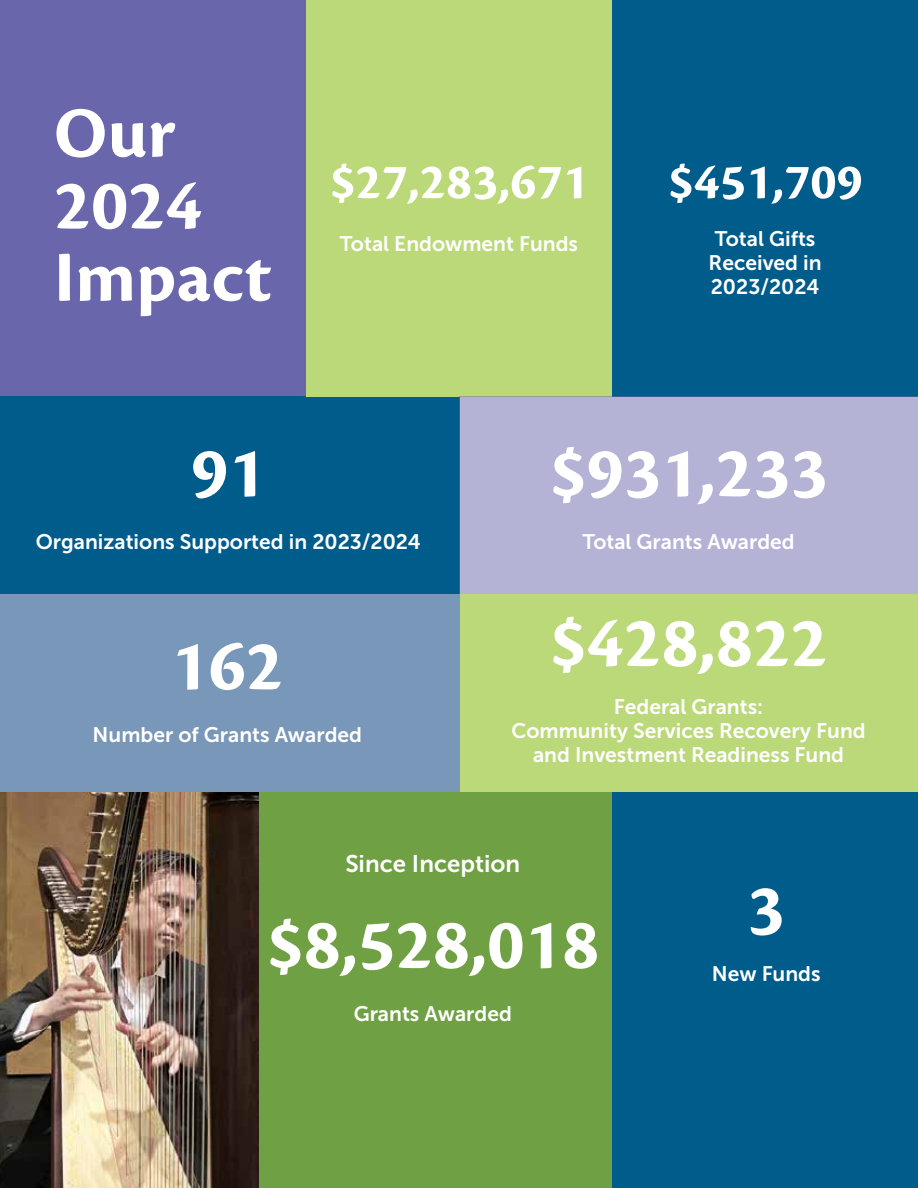
<style>
.page{position:relative;width:918px;height:1188px;background:#fff}
.page>*{position:absolute;margin:0;border:0;box-sizing:border-box;transform-origin:0 0}
.t1{font:700 75px "Cronos Pro";color:#fff}
.t2{font:700 74.4px/72px "Cronos Pro";color:#fff}
.t3{font:700 52.5px "Cronos Pro";color:#fff}
.t4{font:24px "Museo Sans 700";color:#fff}
.t5{font:21px/24px "Museo Sans 700";color:#fff}
</style>
<div class="page">
<div style="left:459px;top:594px;width:459px;height:241px;background:#bbd978"></div>
<div style="left:0;top:0;width:306px;height:396px;background:#6966ac"></div>
<div style="left:0;top:594px;width:459px;height:198px;background:#7897b9"></div>
<div style="left:0;top:396px;width:459px;height:198px;background:#005c8b"></div>
<div style="left:306px;top:0;width:306px;height:396px;background:#bbd978"></div>
<div style="left:0;top:792px;width:612px;height:396px;background:#6fa043"></div>
<div style="left:612px;top:0;width:306px;height:396px;background:#005c8b"></div>
<div style="left:612px;top:792px;width:306px;height:396px;background:#005c8b"></div>
<div style="left:459px;top:396px;width:459px;height:198px;background:#b4b2d5"></div>
<img style="left:0;top:792px;width:258px;height:396px">
<h2 class="t2" style="left:54px;top:98px;width:219px">Our<br>2024<br>Impact</h2>
<h3 class="t3" style="left:329px;top:152px;width:261px">$27,283,671</h3>
<p class="t5" style="left:340px;top:232px;width:240px">Total Endowment Funds</p>
<h3 class="t3" style="left:668px;top:152px;width:197px">$451,709</h3>
<p class="t5" style="left:709px;top:227px;width:114px">Total Gifts<br>Received in<br>2023/2024</p>
<h1 class="t1" style="left:191px;top:430px;width:76px">91</h1>
<p class="t5" style="left:36px;top:530px;width:387px">Organizations Supported in 2023/2024</p>
<h1 class="t1" style="left:171px;top:623px;width:114px">162</h1>
<p class="t5" style="left:93px;top:723px;width:271px">Number of Grants Awarded</p>
<h1 class="t1" style="left:549px;top:430px;width:280px">$931,233</h1>
<p class="t5" style="left:582px;top:530px;width:214px">Total Grants Awarded</p>
<h1 class="t1" style="left:549px;top:600px;width:280px">$428,822</h1>
<p class="t5" style="left:511px;top:695px;width:356px;text-align:center">Federal Grants:<br>Community Services Recovery Fund and Investment Readiness Fund</p>
<p class="t4" style="left:345px;top:850px;width:176px">Since Inception</p>
<h1 class="t1" style="left:266px;top:902px;width:335px">$8,528,018</h1>
<p class="t5" style="left:354px;top:1001px;width:160px">Grants Awarded</p>
<h1 class="t1" style="left:747px;top:867px;width:39px">3</h1>
<p class="t5" style="left:712px;top:962px;width:110px">New Funds</p>
</div>
